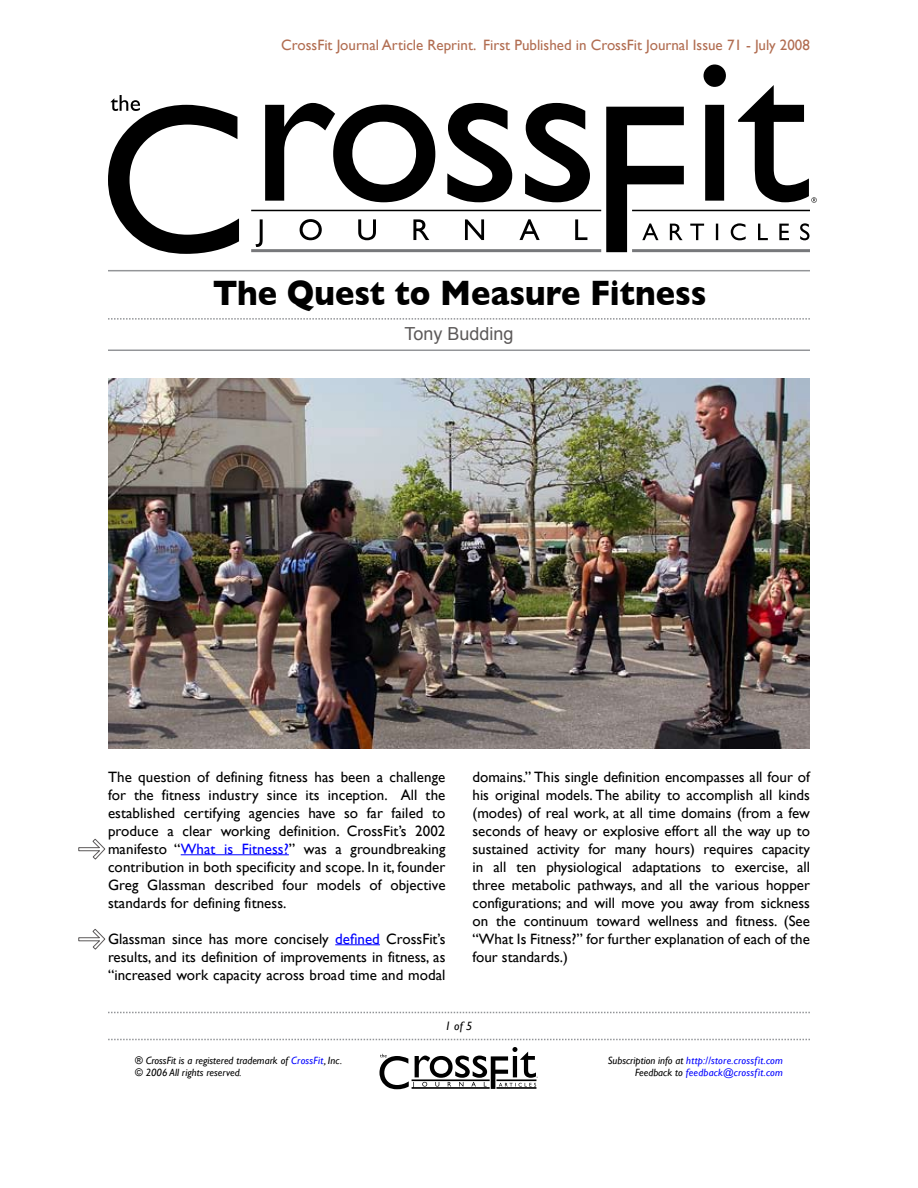
<style>
.page{position:relative;width:918px;height:1188px;background:#fff}
.page>*{position:absolute;margin:0;border:0;box-sizing:border-box;transform-origin:0 0}
.t1{font:700 36px "Gill Sans";color:#000;scale:.9 1}
.t2{font:18px "Arial";color:#5c5959}
.t3{font:15px/18px "Gill Sans";color:#000;text-align:justify}
.t4{font:15px "Gill Sans";color:#b16d51}
.t5{font:italic 12px "Gill Sans";color:#000}
.t6{font:italic 10.5px/12.6px "Gill Sans";letter-spacing:.02em;color:#00f;text-align:right}
.t7{font:italic 10.5px/12.6px "Gill Sans";color:#000}
.s1{color:#00f}
.s2{color:#000}
</style>
<div class="page">
<svg style="left:265px;top:103px;width:170px;height:99px"></svg>
<svg style="left:447px;top:103px;width:65px;height:99px"></svg>
<svg style="left:525px;top:103px;width:65px;height:99px"></svg>
<svg style="left:108px;top:95px;width:131px;height:159px"></svg>
<svg style="left:256px;top:219px;width:7px;height:28px"></svg>
<svg style="left:300px;top:219px;width:22px;height:21px"></svg>
<svg style="left:358px;top:219px;width:18px;height:21px"></svg>
<svg style="left:413px;top:219px;width:16px;height:21px"></svg>
<svg style="left:465px;top:219px;width:19px;height:21px"></svg>
<svg style="left:519px;top:219px;width:21px;height:21px"></svg>
<svg style="left:575px;top:219px;width:12px;height:21px"></svg>
<svg style="left:606px;top:64px;width:211px;height:188px"></svg>
<svg style="left:379px;top:1047px;width:159px;height:42px"></svg>
<svg style="left:108px;top:1012px;width:702px;height:1px"></svg>
<svg style="left:108px;top:1039px;width:702px;height:1px"></svg>
<hr style="left:251px;top:210px;width:350px;height:1px;background:#000">
<hr style="left:632px;top:210px;width:178px;height:1px;background:#000">
<hr style="left:251px;top:249px;width:350px;height:3px;background:#77787b">
<hr style="left:632px;top:249px;width:178px;height:3px;background:#77787b">
<hr style="left:108px;top:270px;width:702px;height:1px;background:#939598">
<svg style="left:108px;top:318px;width:702px;height:2px"></svg>
<hr style="left:108px;top:350px;width:702px;height:1px;background:#939598">
<img style="left:108px;top:378px;width:702px;height:370px">
<hr style="left:181px;top:854px;width:108px;height:1px;background:#00f">
<hr style="left:335px;top:944px;width:45px;height:1px;background:#00f">
<svg style="left:78px;top:928px;width:28px;height:22px"></svg>
<svg style="left:78px;top:838px;width:28px;height:22px"></svg>
<p class="t4" style="left:281px;top:36px;width:530px">CrossFit Journal Article Reprint. First Published in CrossFit Journal Issue 71 - July 2008</p>
<h1 class="t1" style="left:213px;top:272px;width:550px">The Quest to Measure Fitness</h1>
<p class="t2" style="left:404px;top:322px;width:111px">Tony Budding</p>
<p class="t3" style="left:108px;top:767px;width:339px">The question of defining fitness has been a challenge for the fitness industry since its inception. All the established certifying agencies have so far failed to produce a clear working definition. CrossFit’s 2002 manifesto “<span class="s1">What is Fitness?</span>” was a groundbreaking contribution in both specificity and scope. In it, founder Greg Glassman described four models of objective standards for defining fitness.</p>
<p class="t3" style="left:108px;top:929px;width:339px">Glassman since has more concisely <span class="s1">defined</span> CrossFit’s results, and its definition of improvements in fitness, as “increased work capacity across broad time and modal</p>
<p class="t3" style="left:472px;top:767px;width:339px">domains.” This single definition encompasses all four of his original models. The ability to accomplish all kinds (modes) of real work, at all time domains (from a few seconds of heavy or explosive effort all the way up to sustained activity for many hours) requires capacity in all ten physiological adaptations to exercise, all three metabolic pathways, and all the various hopper configurations; and will move you away from sickness on the continuum toward wellness and fitness. (See “What Is Fitness?” for further explanation of each of the four standards.)</p>
<p class="t7" style="left:135px;top:1054px;width:209px">® CrossFit is a registered trademark of <span class="s1">CrossFit</span>, Inc. © 2006 All rights reserved.</p>
<p class="t5" style="left:445px;top:1019px;width:29px">1 of 5</p>
<p class="t6" style="left:608px;top:1054px;width:177px"><span class="s2">Subscription info at</span> http://store.crossfit.com<br><span class="s2">Feedback to</span> feedback@crossfit.com</p>
</div>
